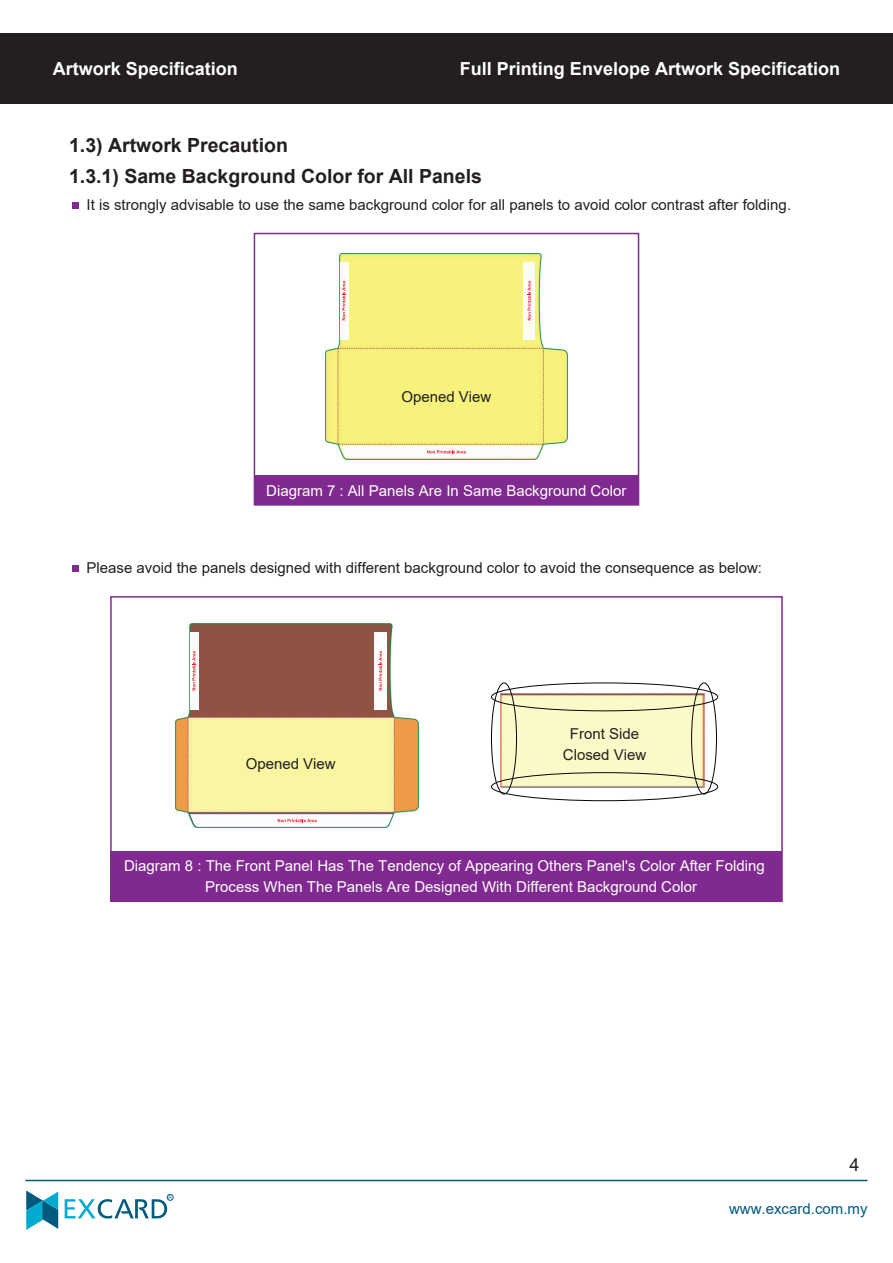
<style>
.page{position:relative;width:893px;height:1263px;background:#fff}
.page>*{position:absolute;margin:0;border:0;box-sizing:border-box;transform-origin:0 0}
.t1{font:700 19.5px/30.6px "Arial";color:#231f20}
.t2{font:700 18px "Arial";color:#fff}
.t3{font:18px "Arial";color:#231f20}
.t4{font:15px/21px "Arial";color:#231f20;text-align:center}
.t5{font:15px/21px "Arial";color:#fff}
.t6{font:15px "Arial";color:#005b7f}
.t7{font:4.8px "Arial";color:#005b7f}
</style>
<div class="page">
<div style="left:73px;top:202px;width:6px;height:7px;background:#802990"></div>
<img style="left:325px;top:253px;width:243px;height:207px">
<div style="left:254px;top:233px;width:385px;height:273px;border:2px solid #802990"></div>
<div style="left:254px;top:476px;width:384px;height:29px;background:#802990"></div>
<div style="left:73px;top:565px;width:6px;height:7px;background:#802990"></div>
<div style="left:110px;top:596px;width:673px;height:306px;border:2px solid #802990"></div>
<div style="left:111px;top:851px;width:671px;height:50px;background:#802990"></div>
<img style="left:500px;top:693px;width:204px;height:94px">
<div style="left:491px;top:682px;width:26px;height:112px;border:1px solid #050504;border-radius:50%"></div>
<div style="left:691px;top:682px;width:26px;height:112px;border:1px solid #050504;border-radius:50%"></div>
<div style="left:491px;top:682px;width:227px;height:29px;border:1px solid #050504;border-radius:50%"></div>
<div style="left:491px;top:772px;width:227px;height:29px;border:1px solid #050504;border-radius:50%"></div>
<img style="left:175px;top:623px;width:244px;height:205px">
<svg style="left:26px;top:1190px;width:32px;height:40px"></svg>
<svg style="left:65px;top:1194px;width:108px;height:24px"></svg>
<hr style="left:25px;top:1180px;width:842px;height:1px;background:#005b7f">
<div style="left:0;top:33px;width:893px;height:71px;background:#231f20"></div>
<svg style="left:340px;top:262px;width:9px;height:77px"></svg>
<svg style="left:340px;top:446px;width:202px;height:12px"></svg>
<svg style="left:523px;top:262px;width:12px;height:77px"></svg>
<svg style="left:190px;top:632px;width:9px;height:77px"></svg>
<svg style="left:190px;top:814px;width:203px;height:13px"></svg>
<svg style="left:375px;top:632px;width:12px;height:77px"></svg>
<p class="t2" style="left:53px;top:56px;width:187px">Artwork Specification</p>
<p class="t2" style="left:460px;top:56px;width:382px">Full Printing Envelope Artwork Specification</p>
<h1 class="t1" style="left:69px;top:130px;width:414px">1.3) Artwork Precaution<br>1.3.1) Same Background Color for All Panels</h1>
<p class="t4" style="left:87px;top:194px;width:706px">It is strongly advisable to use the same background color for all panels to avoid color contrast after folding.</p>
<p class="t4" style="left:401px;top:386px;width:92px">Opened View</p>
<p class="t5" style="left:266px;top:480px;width:362px">Diagram 7 : All Panels Are In Same Background Color</p>
<p class="t4" style="left:87px;top:557px;width:677px">Please avoid the panels designed with different background color to avoid the consequence as below:</p>
<p class="t4" style="left:246px;top:753px;width:92px">Opened View</p>
<p class="t4" style="left:563px;top:723px;width:85px">Front Side<br>Closed View</p>
<p class="t5" style="left:205px;top:855px;width:561px;text-indent:-81px">Diagram 8 : The Front Panel Has The Tendency of Appearing Others Panel's Color After Folding<br>Process When The Panels Are Designed With Different Background Color</p>
<p class="t7" style="left:169px;top:1194px;width:5px">R</p>
<p class="t3" style="left:849px;top:1152px;width:12px">4</p>
<p class="t6" style="left:729px;top:1198px;width:140px">www.excard.com.my</p>
</div>
